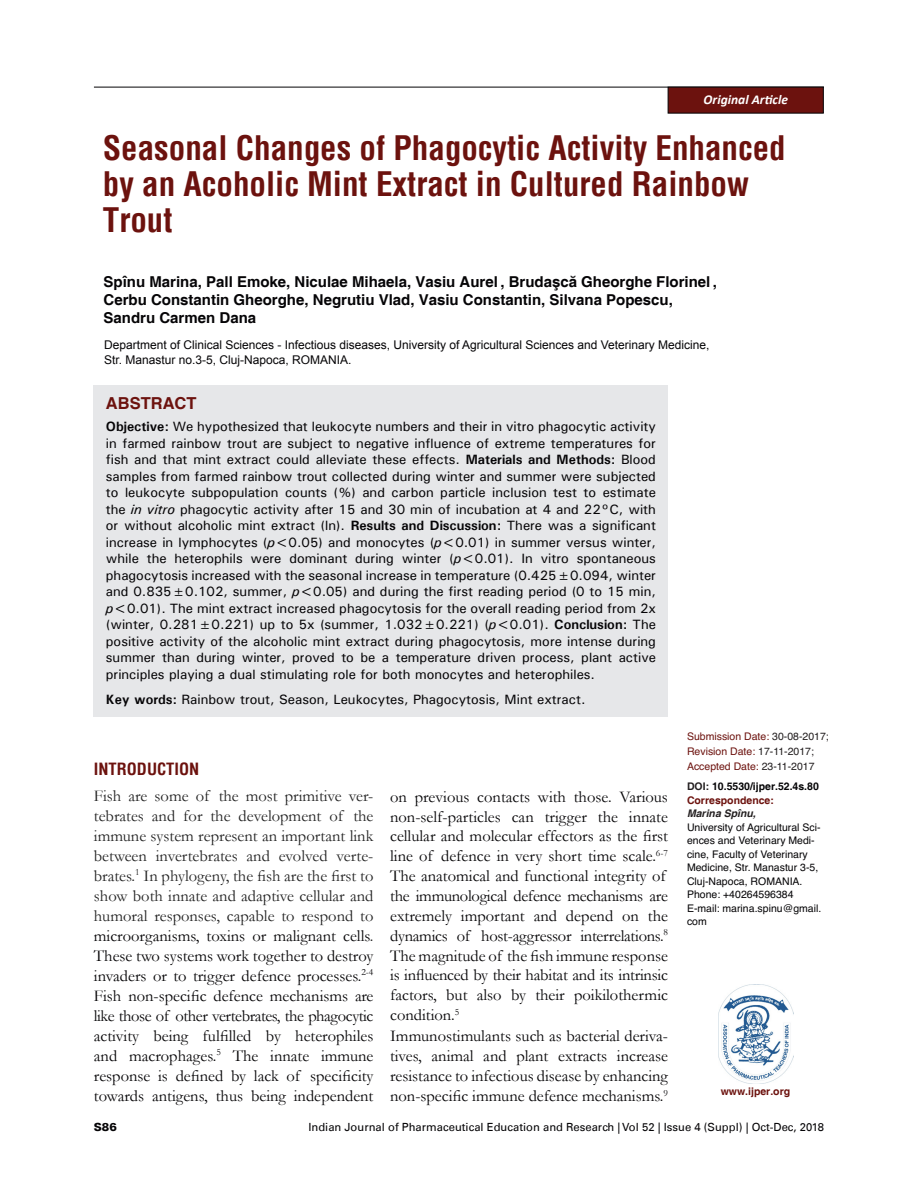
<style>
.page{position:relative;width:918px;height:1188px;background:#fff}
.page>*{position:absolute;margin:0;border:0;box-sizing:border-box;transform-origin:0 0}
.AT{font:700 condensed 33px/36px "Helvetica";color:#6c120e}
.Body_Text{font:16.5px/20px "Garamond";color:#050406;text-align:justify}
.t1{font:700 condensed 16.5px "Helvetica";color:#6c120e}
.Abstr_Head{font:700 16.5px "Helvetica";color:#6c120e}
.Author_name{font:700 15px/18px "Helvetica";color:#050406}
.Abstract_text{font:500 13.5px/16.5px "Univers";color:#050406;text-align:justify}
.Abstract_keywords{font:500 13.5px "Univers";color:#050406}
.t2{font:italic 700 13.5px "Calibri";color:#fff}
.Author_Dept{font:12px/15px "Arial";color:#050406}
.t3{font:11.25px "Univers LT";color:#050406}
.t4{font:900 11.25px "Univers LT";color:#050406}
.Corr_author{font:10.5px/13.5px "Helvetica";color:#050406}
.Corr_addr{font:10.5px "Helvetica";color:#6c120e}
.Corr_author-2{font:700 10.5px "Helvetica";color:#6c120e}
.Corr_author-3{font:700 10.5px "Helvetica";color:#050406}
.Corr_author-4{font:italic 700 10.5px "Helvetica";color:#231f20}
.s1{font-weight:700}
.s2{font-style:italic}
.s3{color:#212121}
.s4{color:#231f20}
</style>
<div class="page">
<hr style="left:94px;top:87px;width:730px;height:1px;background:#050406">
<div style="left:668px;top:87px;width:156px;height:27px;background:#6c120e;border:1px solid #050406"></div>
<img style="left:719px;top:984px;width:74px;height:99px">
<div style="left:94px;top:385px;width:574px;height:331px;background:#e6e7e9"></div>
<p class="t2" style="left:704px;top:91px;width:86px">Original Article</p>
<p class="AT" style="left:103px;top:130px;width:684px">Seasonal Changes of Phagocytic Activity Enhanced by an Acoholic Mint Extract in Cultured Rainbow<br>Trout</p>
<p class="Author_name" style="left:104px;top:274px;width:615px">Spînu Marina, Pall Emoke, Niculae Mihaela, Vasiu Aurel , Brudaşcă Gheorghe Florinel ,<br>Cerbu Constantin Gheorghe, Negrutiu Vlad, Vasiu Constantin, Silvana Popescu,<br>Sandru Carmen Dana</p>
<p class="Author_Dept" style="left:104px;top:337px;width:607px">Department of Clinical Sciences - Infectious diseases, University of Agricultural Sciences and Veterinary Medicine,<br>Str. Manastur no.3-5, Cluj-Napoca, ROMANIA.</p>
<p class="Abstr_Head" style="left:106px;top:393px;width:92px">ABSTRACT</p>
<p class="Abstract_text" style="left:106px;top:418px;width:552px"><span class="s1">Objective:</span> We hypothesized that leukocyte numbers and their in vitro phagocytic activity in farmed rainbow trout are subject to negative influence of extreme temperatures for fish and that mint extract could alleviate these effects. <span class="s1">Materials and Methods:</span> Blood samples from farmed rainbow trout collected during winter and summer were subjected to leukocyte subpopulation counts (%) and carbon particle inclusion test to estimate the <span class="s2">in vitro</span> phagocytic activity after 15 and 30 min of incubation at 4 and 22°C, with or without alcoholic mint extract (ln). <span class="s1">Results and Discussion:</span> There was a significant increase in lymphocytes (<span class="s2">p</span>&lt;0.05) and monocytes (<span class="s2">p</span>&lt;0.01) in summer versus winter, while the heterophils were dominant during winter (<span class="s2">p</span>&lt;0.01). In vitro spontaneous phagocytosis increased with the seasonal increase in temperature (0.425±0.094, winter and 0.835±0.102, summer, <span class="s2">p</span>&lt;0.05) and during the first reading period (0 to 15 min, <span class="s2">p</span>&lt;0.01). The mint extract increased phagocytosis for the overall reading period from 2x (winter, 0.281±0.221) up to 5x (summer, 1.032±0.221) (<span class="s2">p</span>&lt;0.01). <span class="s1">Conclusion:</span> The positive activity of the alcoholic mint extract during phagocytosis, more intense during summer than during winter, proved to be a temperature driven process, plant active principles playing a dual stimulating role for both monocytes and heterophiles.</p>
<p class="Abstract_keywords" style="left:106px;top:691px;width:481px"><span class="s1">Key words:</span> Rainbow trout, Season, Leukocytes, Phagocytosis, Mint extract.</p>
<h1 class="t1" style="left:94px;top:758px;width:107px">INTRODUCTION</h1>
<p class="Body_Text" style="left:94px;top:785px;width:281px"><span class="s3">Fish are some of the most primitive ver&shy;tebrates and for the development of the immune system represent an important link between invertebrates and evolved verte&shy;brates.</span><sup>1</sup> <span class="s3">In phylogeny, the fish are the first to show both innate and adaptive cellular and humoral responses, capable to respond to </span>microorganisms, toxins or malignant cells<span class="s3">.<br></span>These two systems work together to destroy invaders or to trigger defence processes.<sup>2-4<br></sup>Fish non-specific defence mechanisms are like those of other vertebrates, the phagocytic activity being fulfilled by heterophiles and macrophages.<sup>5</sup> The innate immune response is defined by lack of specificity towards antigens, thus being independent</p>
<p class="Body_Text" style="left:390px;top:786px;width:279px;text-align:left">on previous contacts with those. Various non-self-particles can trigger the innate cellular and molecular effectors as the first line of defence in very short time scale.<sup>6-7<br></sup>The anatomical and functional integrity of the immunological defence mechanisms are extremely important and depend on the dynamics of host-aggressor interrelations.<sup>8<br></sup>The magnitude of the fish immune response is influenced by their habitat and its intrinsic factors, but also by their poikilothermic condition.<sup>5</sup></p>
<p class="Body_Text" style="left:390px;top:1026px;width:279px">Immunostimulants such as bacterial deriva&shy;tives, animal and plant extracts increase resistance to infectious disease by enhancing non-specific immune defence mechanisms.<sup>9</sup></p>
<p class="Corr_addr" style="left:687px;top:727px;width:143px">Submission Date: <span class="s4">30-08-2017;</span></p>
<p class="Corr_addr" style="left:687px;top:742px;width:129px">Revision Date: <span class="s4">17-11-2017;</span></p>
<p class="Corr_addr" style="left:687px;top:757px;width:129px">Accepted Date: <span class="s4">23-11-2017</span></p>
<p class="Corr_author-3" style="left:687px;top:780px;width:133px"><span class="s4">DOI:</span> 10.5530/ijper.52.4s.80</p>
<p class="Corr_author-2" style="left:687px;top:794px;width:88px">Correspondence:</p>
<p class="Corr_author-4" style="left:687px;top:807px;width:70px">Marina Spînu,</p>
<p class="Corr_author" style="left:687px;top:820px;width:135px">University of Agricultural Sci&shy;ences and Veterinary Medi&shy;cine, Faculty of Veterinary<br>Medicine, Str. Manastur 3-5,<br>Cluj-Napoca, ROMANIA.</p>
<p class="Corr_author" style="left:687px;top:887px;width:108px">Phone: +40264596384</p>
<p class="Corr_author" style="left:687px;top:901px;width:136px">E-mail: marina.spinu@gmail. com</p>
<p class="Corr_author-2" style="left:721px;top:1085px;width:71px">www.ijper.org</p>
<p class="t4" style="left:94px;top:1120px;width:25px">S86</p>
<p class="t3" style="left:308px;top:1120px;width:517px">Indian Journal of Pharmaceutical Education and Research | Vol 52 | Issue 4 (Suppl) | Oct-Dec, 2018</p>
</div>
